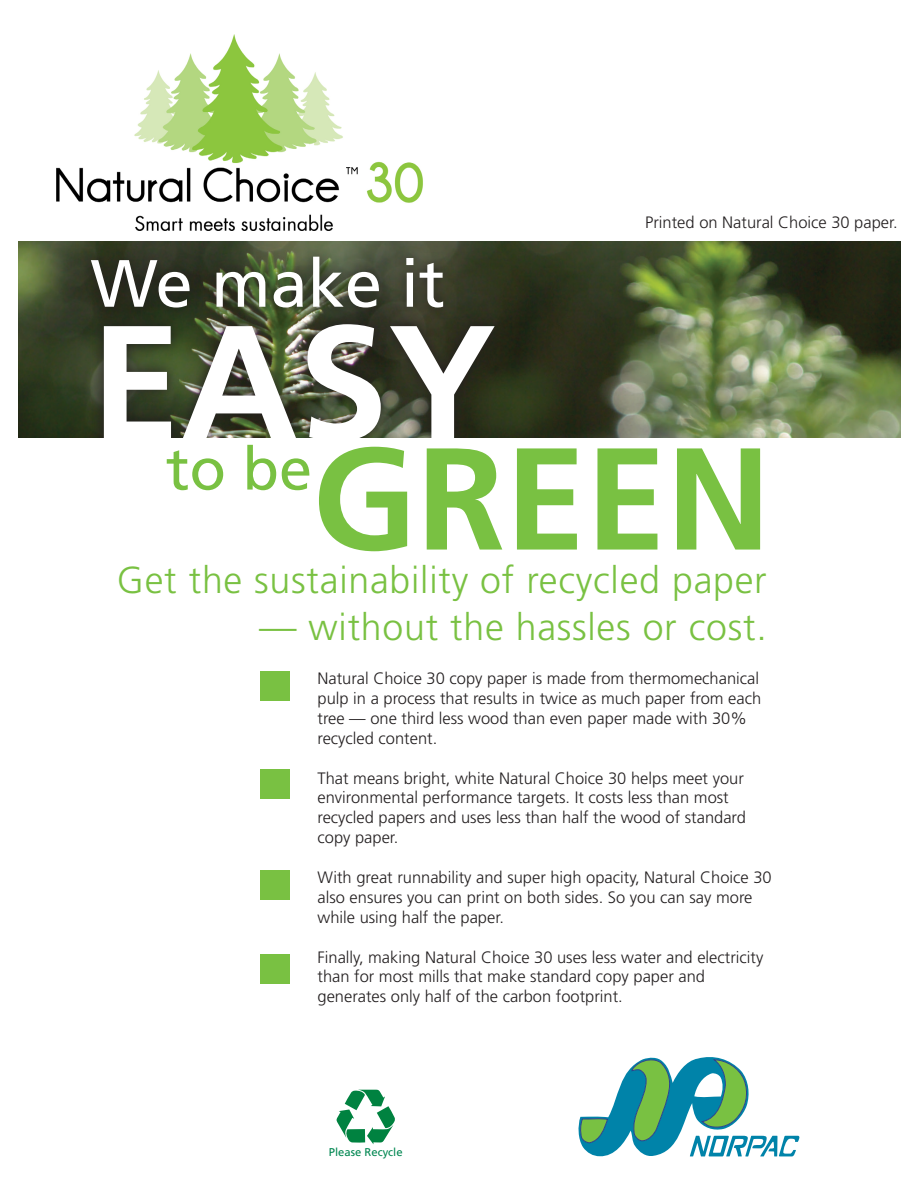
<style>
.page{position:relative;width:918px;height:1188px;background:#fff}
.page>*{position:absolute;margin:0;border:0;box-sizing:border-box;transform-origin:0 0}
.t1{font:700 162.15px "Frutiger";color:#fff}
.t2{font:700 144.9px "Frutiger";color:#79c142}
.t3{font:66.75px "Frutiger";color:#fff}
.t4{font:59.7px "Frutiger";color:#79c142}
.t5{font:300 37.5px "Frutiger";letter-spacing:.02em;color:#79c142}
.t6{font:300 16.5px/19.8px "Frutiger";color:#231f20}
.t7{font:11.25px "Frutiger";color:#008751}
</style>
<div class="page">
<img style="left:18px;top:241px;width:883px;height:197px">
<svg style="left:578px;top:1057px;width:221px;height:100px"></svg>
<svg style="left:79px;top:244px;width:426px;height:194px;background:#393e2c"></svg>
<img style="left:56px;top:35px;width:367px;height:195px">
<svg style="left:336px;top:1090px;width:59px;height:54px"></svg>
<div style="left:261px;top:672px;width:29px;height:29px;background:#79c142"></div>
<div style="left:261px;top:769px;width:29px;height:29px;background:#79c142"></div>
<div style="left:261px;top:870px;width:29px;height:29px;background:#79c142"></div>
<div style="left:261px;top:955px;width:29px;height:29px;background:#79c142"></div>
<p class="t3" style="left:91px;top:244px;width:356px">We make it</p>
<p class="t1" style="left:91px;top:288px;width:407px">EASY</p>
<p class="t6" style="left:645px;top:213px;width:254px">Printed on Natural Choice 30 paper.</p>
<p class="t4" style="left:166px;top:434px;width:147px">to be</p>
<p class="t2" style="left:312px;top:414px;width:460px">GREEN</p>
<p class="t5" style="left:117px;top:559px;width:651px">Get the sustainability of recycled paper</p>
<p class="t5" style="left:259px;top:605px;width:509px">— without the hassles or cost.</p>
<p class="t6" style="left:318px;top:669px;width:445px">Natural Choice 30 copy paper is made from thermomechanical pulp in a process that results in twice as much paper from each tree — one third less wood than even paper made with 30% recycled content.</p>
<p class="t6" style="left:318px;top:768px;width:430px">That means bright, white Natural Choice 30 helps meet your environmental performance targets. It costs less than most recycled papers and uses less than half the wood of standard copy paper.</p>
<p class="t6" style="left:318px;top:868px;width:456px">With great runnability and super high opacity, Natural Choice 30 also ensures you can print on both sides. So you can say more while using half the paper.</p>
<p class="t6" style="left:318px;top:947px;width:447px">Finally, making Natural Choice 30 uses less water and electricity than for most mills that make standard copy paper and generates only half of the carbon footprint.</p>
<p class="t7" style="left:329px;top:1146px;width:75px">Please Recycle</p>
</div>
